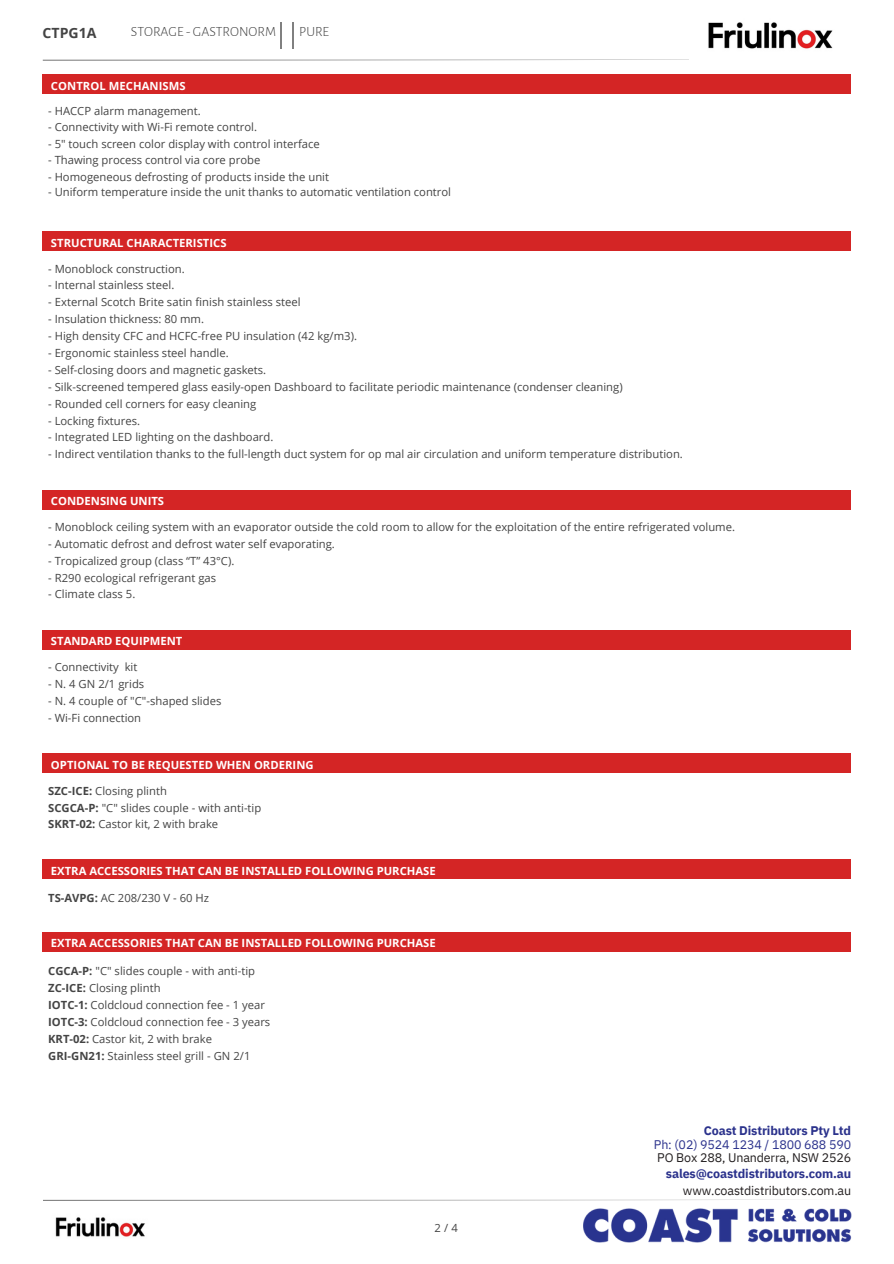
<style>
.page{position:relative;width:894px;height:1264px;background:#fff}
.page>*{position:absolute;margin:0;border:0;box-sizing:border-box;transform-origin:0 0}
.t1{font:300 14.1px "Alegreya Sans";color:#444}
.t2{font:700 14.1px "Open Sans";color:#444}
.t3{font:12.45px "IBM Plex Sans";letter-spacing:-.01em;color:#231f20}
.t4{font:700 12.45px "IBM Plex Sans";letter-spacing:-.01em;color:#2b328c}
.t5{font:12.45px "IBM Plex Sans";letter-spacing:-.01em;color:#2b328c}
.t6{font:11.25px "Open Sans";color:#444}
.t7{font:700 11.25px "Open Sans";color:#fff}
.s1{font-weight:700}
</style>
<div class="page">
<svg style="left:43px;top:60px;width:496px;height:1px"></svg>
<svg style="left:280px;top:22px;width:1px;height:26px"></svg>
<hr style="left:292px;top:22px;width:2px;height:26px;background:#808080">
<img style="left:708px;top:22px;width:125px;height:27px">
<svg style="left:43px;top:1199px;width:746px;height:1px"></svg>
<img style="left:55px;top:1217px;width:90px;height:20px">
<div style="left:43px;top:75px;width:807px;height:19px;background:#d42525"></div>
<div style="left:43px;top:232px;width:807px;height:19px;background:#d42525"></div>
<div style="left:43px;top:490px;width:807px;height:19px;background:#d42525"></div>
<div style="left:43px;top:630px;width:807px;height:19px;background:#d42525"></div>
<div style="left:43px;top:753px;width:807px;height:19px;background:#d42525"></div>
<div style="left:43px;top:860px;width:807px;height:19px;background:#d42525"></div>
<div style="left:43px;top:932px;width:807px;height:19px;background:#d42525"></div>
<img style="left:583px;top:1208px;width:268px;height:35px">
<h2 class="t2" style="left:43px;top:23px;width:55px">CTPG1A</h2>
<h2 class="t1" style="left:131px;top:25px;width:147px">STORAGE - GASTRONORM</h2>
<h3 class="t1" style="left:299px;top:25px;width:31px">PURE</h3>
<p class="t7" style="left:51px;top:78px;width:136px">CONTROL MECHANISMS</p>
<p class="t6" style="left:48px;top:103px;width:154px">- HACCP alarm management.</p>
<p class="t6" style="left:48px;top:119px;width:210px">- Connectivity with Wi-Fi remote control.</p>
<p class="t6" style="left:48px;top:136px;width:273px">- 5" touch screen color display with control interface</p>
<p class="t6" style="left:48px;top:152px;width:213px">- Thawing process control via core probe</p>
<h3 class="t6" style="left:48px;top:168px;width:282px">- Homogeneous defrosting of products inside the unit</h3>
<p class="t6" style="left:48px;top:184px;width:404px">- Uniform temperature inside the unit thanks to automatic ventilation control</p>
<p class="t7" style="left:51px;top:235px;width:177px">STRUCTURAL CHARACTERISTICS</p>
<p class="t6" style="left:48px;top:260px;width:138px">- Monoblock construction.</p>
<p class="t6" style="left:48px;top:277px;width:128px">- Internal stainless steel.</p>
<p class="t6" style="left:48px;top:294px;width:254px">- External Scotch Brite satin finish stainless steel</p>
<p class="t6" style="left:48px;top:311px;width:157px">- Insulation thickness: 80 mm.</p>
<p class="t6" style="left:48px;top:328px;width:310px">- High density CFC and HCFC-free PU insulation (42 kg/m3).</p>
<p class="t6" style="left:48px;top:345px;width:182px">- Ergonomic stainless steel handle.</p>
<p class="t6" style="left:48px;top:362px;width:219px">- Self-closing doors and magnetic gaskets.</p>
<p class="t6" style="left:48px;top:379px;width:576px">- Silk-screened tempered glass easily-open Dashboard to facilitate periodic maintenance (condenser cleaning)</p>
<p class="t6" style="left:48px;top:395px;width:210px">- Rounded cell corners for easy cleaning</p>
<p class="t6" style="left:48px;top:412px;width:93px">- Locking fixtures.</p>
<h3 class="t6" style="left:48px;top:429px;width:227px">- Integrated LED lighting on the dashboard.</h3>
<p class="t6" style="left:48px;top:446px;width:636px">- Indirect ventilation thanks to the full-length duct system for op mal air circulation and uniform temperature distribution.</p>
<p class="t7" style="left:51px;top:493px;width:115px">CONDENSING UNITS</p>
<p class="t6" style="left:48px;top:519px;width:688px">- Monoblock ceiling system with an evaporator outside the cold room to allow for the exploitation of the entire refrigerated volume.</p>
<p class="t6" style="left:48px;top:536px;width:288px">- Automatic defrost and defrost water self evaporating.</p>
<p class="t6" style="left:48px;top:552px;width:188px">- Tropicalized group (class “T” 43°C).</p>
<h3 class="t6" style="left:48px;top:569px;width:169px">- R290 ecological refrigerant gas</h3>
<p class="t6" style="left:48px;top:586px;width:89px">- Climate class 5.</p>
<p class="t7" style="left:51px;top:633px;width:133px">STANDARD EQUIPMENT</p>
<p class="t6" style="left:48px;top:659px;width:91px">- Connectivity kit</p>
<p class="t6" style="left:48px;top:676px;width:98px">- N. 4 GN 2/1 grids</p>
<h3 class="t6" style="left:48px;top:692px;width:175px">- N. 4 couple of "C"-shaped slides</h3>
<p class="t6" style="left:48px;top:709px;width:94px">- Wi-Fi connection</p>
<p class="t7" style="left:51px;top:756px;width:264px">OPTIONAL TO BE REQUESTED WHEN ORDERING</p>
<p class="t6" style="left:48px;top:782px;width:120px"><span class="s1">SZC-ICE:</span> Closing plinth</p>
<h3 class="t6" style="left:48px;top:799px;width:215px"><span class="s1">SCGCA-P:</span> "C" slides couple - with anti-tip</h3>
<p class="t6" style="left:48px;top:816px;width:171px"><span class="s1">SKRT-02:</span> Castor kit, 2 with brake</p>
<h3 class="t7" style="left:51px;top:862px;width:386px">EXTRA ACCESSORIES THAT CAN BE INSTALLED FOLLOWING PURCHASE</h3>
<p class="t6" style="left:48px;top:889px;width:162px"><span class="s1">TS-AVPG:</span> AC 208/230 V - 60 Hz</p>
<p class="t7" style="left:51px;top:935px;width:386px">EXTRA ACCESSORIES THAT CAN BE INSTALLED FOLLOWING PURCHASE</p>
<p class="t6" style="left:48px;top:963px;width:208px"><span class="s1">CGCA-P:</span> "C" slides couple - with anti-tip</p>
<p class="t6" style="left:48px;top:980px;width:114px"><span class="s1">ZC-ICE:</span> Closing plinth</p>
<p class="t6" style="left:48px;top:997px;width:218px"><span class="s1">IOTC-1:</span> Coldcloud connection fee - 1 year</p>
<p class="t6" style="left:48px;top:1013px;width:223px"><span class="s1">IOTC-3:</span> Coldcloud connection fee - 3 years</p>
<p class="t6" style="left:48px;top:1030px;width:165px"><span class="s1">KRT-02:</span> Castor kit, 2 with brake</p>
<p class="t6" style="left:48px;top:1047px;width:204px"><span class="s1">GRI-GN21:</span> Stainless steel grill - GN 2/1</p>
<p class="t6" style="left:434px;top:1219px;width:25px">2/4</p>
<p class="t4" style="left:703px;top:1122px;width:149px">Coast Distributors Pty Ltd</p>
<p class="t5" style="left:653px;top:1135px;width:199px">Ph: (02) 9524 1234 / 1800 688 590</p>
<p class="t3" style="left:657px;top:1149px;width:195px">PO Box 288, Unanderra, NSW 2526</p>
<p class="t4" style="left:665px;top:1165px;width:187px">sales@coastdistributors.com.au</p>
<p class="t3" style="left:682px;top:1181px;width:170px">www.coastdistributors.com.au</p>
</div>
